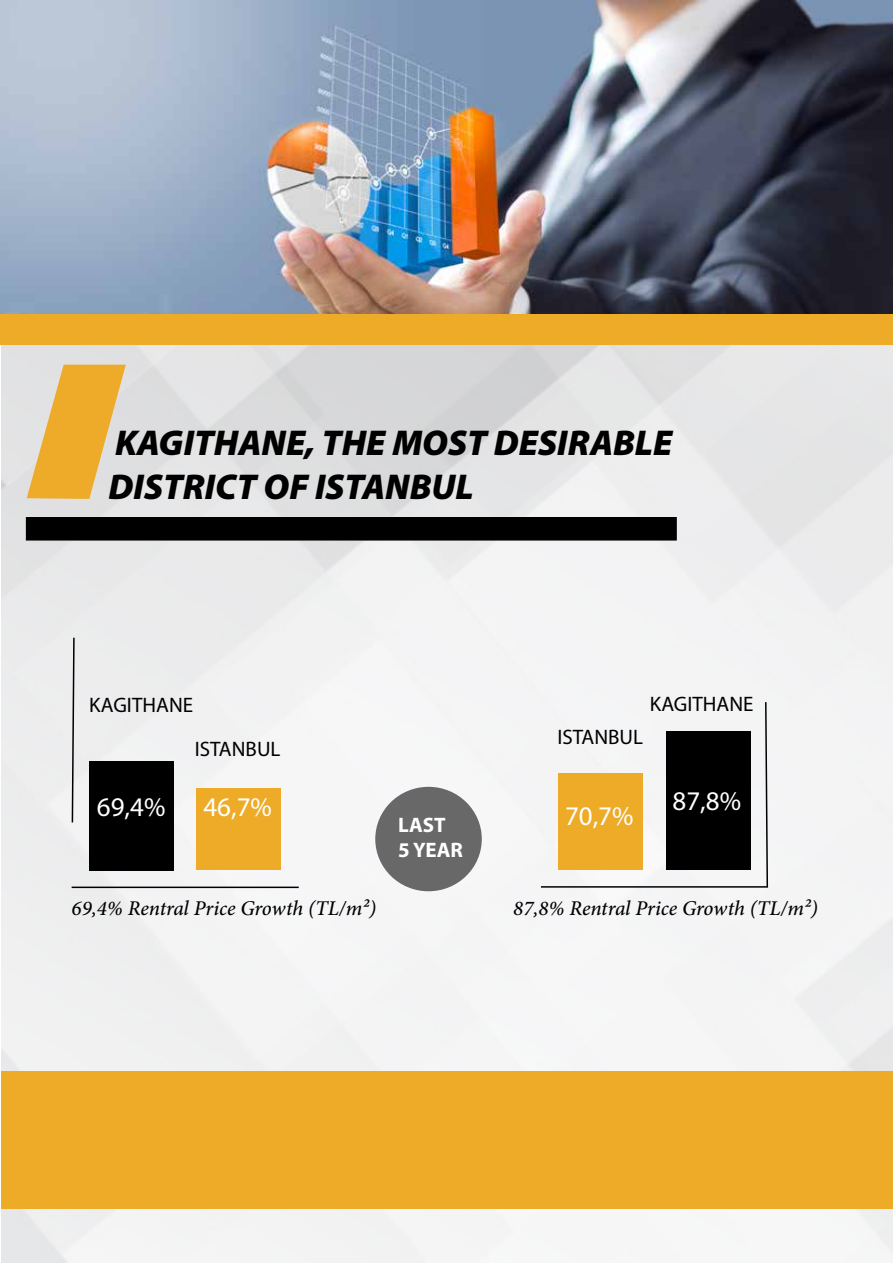
<style>
.page{position:relative;width:893px;height:1263px;background:#fff}
.page>*{position:absolute;margin:0;border:0;box-sizing:border-box;transform-origin:0 0}
.t1{font:italic 36px/43.2px "Myriad Variable Concept";letter-spacing:.225em;color:#000}
.t2{font:27px "Myriad Variable Concept";letter-spacing:.155em;color:#fff}
.t3{font:italic 500 21px "Minion Pro";letter-spacing:-.005em;color:#000}
.t4{font:21px "Myriad Variable Concept";letter-spacing:.18em;color:#000}
.t5{font:21px/25.2px "Myriad Variable Concept";letter-spacing:.205em;color:#fff}
</style>
<div class="page">
<img style="left:2px;top:345px;width:891px;height:917px">
<img style="left:0;top:0;width:893px;height:315px">
<div style="left:0;top:315px;width:893px;height:30px;background:#edab28"></div>
<div style="left:2px;top:1071px;width:891px;height:138px;background:#edab28"></div>
<div style="left:27px;top:518px;width:649px;height:22px;background:#000"></div>
<div style="left:26px;top:517px;width:651px;height:23px;border:2px solid #000"></div>
<svg style="left:27px;top:365px;width:99px;height:134px;background:#e8be6d"></svg>
<div style="left:89px;top:761px;width:84px;height:109px;background:#000"></div>
<div style="left:666px;top:732px;width:84px;height:138px;background:#000"></div>
<div style="left:197px;top:788px;width:84px;height:82px;background:#edab28"></div>
<div style="left:559px;top:774px;width:84px;height:96px;background:#edab28"></div>
<svg style="left:71px;top:636px;width:4px;height:188px"></svg>
<svg style="left:764px;top:701px;width:5px;height:187px"></svg>
<hr style="left:72px;top:886px;width:227px;height:2px;background:#000">
<hr style="left:541px;top:886px;width:227px;height:2px;background:#000">
<div style="left:376px;top:787px;width:105px;height:103px;background:#686868;border-radius:50%"></div>
<div style="left:375px;top:787px;width:107px;height:104px;border:2px solid #000;border-radius:50%"></div>
<h1 class="t1" style="left:108px;top:422px;width:558px">KAGITHANE,THE MOST DESIRABLE<br>DISTRICT OF ISTANBUL</h1>
<p class="t4" style="left:89px;top:692px;width:102px">KAGITHANE</p>
<p class="t4" style="left:650px;top:692px;width:102px">KAGITHANE</p>
<p class="t4" style="left:195px;top:736px;width:84px">ISTANBUL</p>
<p class="t4" style="left:557px;top:724px;width:84px">ISTANBUL</p>
<p class="t2" style="left:97px;top:791px;width:66px">69,4%</p>
<p class="t2" style="left:203px;top:791px;width:66px">46,7%</p>
<p class="t2" style="left:673px;top:785px;width:66px">87,8%</p>
<p class="t2" style="left:565px;top:800px;width:66px">70,7%</p>
<p class="t5" style="left:398px;top:812px;width:62px">LAST<br>5 YEAR</p>
<p class="t3" style="left:72px;top:894px;width:306px">69,4% Rentral Price Growth (TL/m²)</p>
<p class="t3" style="left:513px;top:894px;width:306px">87,8% Rentral Price Growth (TL/m²)</p>
</div>
